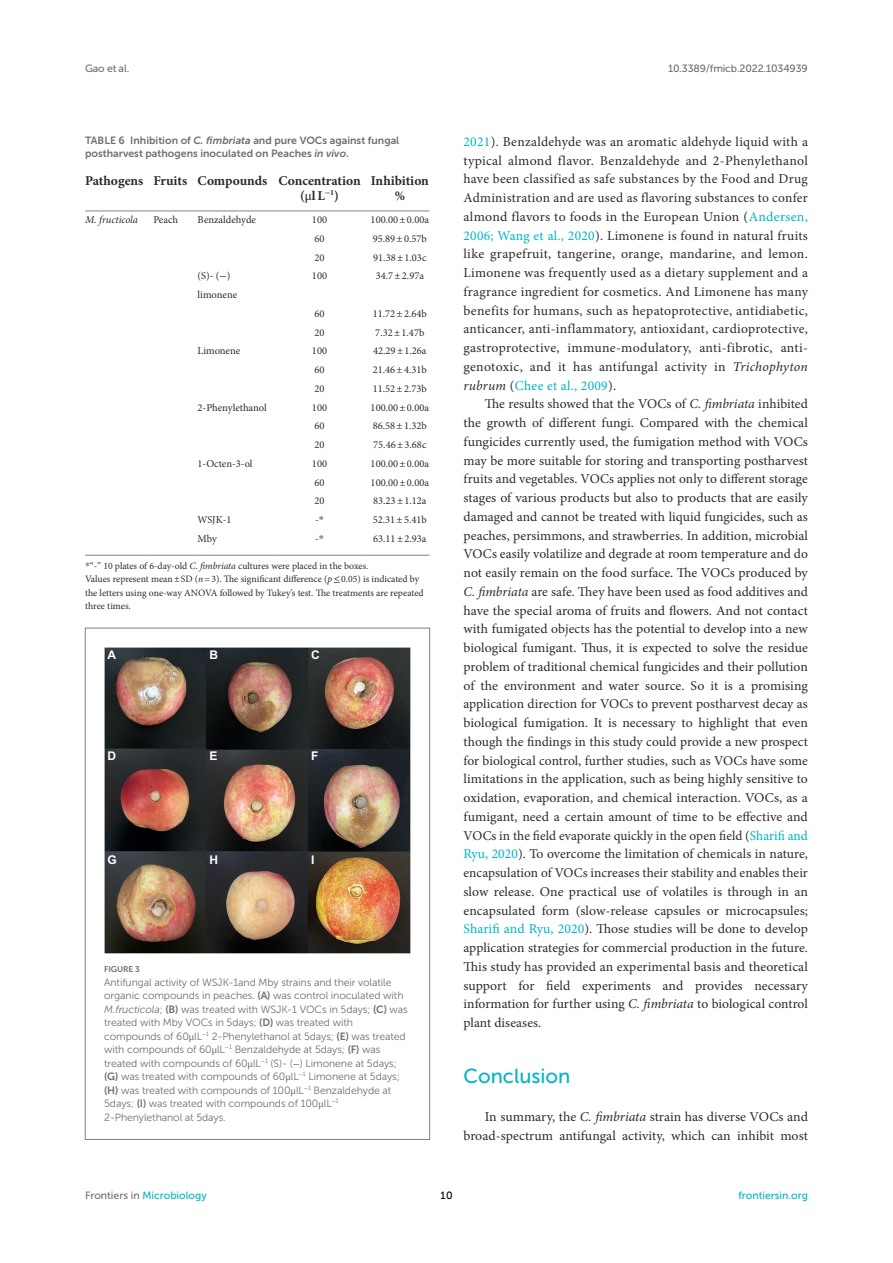
<style>
.page{position:relative;width:893px;height:1263px;background:#fff}
.page>*{position:absolute;margin:0;border:0;box-sizing:border-box;transform-origin:0 0}
.HEAD_1{font:20.25px "Museo Sans 500";color:#00b4c4}
.TEXT{font:13.5px/18.8px "Minion Pro";letter-spacing:.01em;color:#2b2b2a;text-align:justify}
.TEXT_FLUSH{font:13.5px/18.8px "Minion Pro";color:#2b2b2a;text-align:right}
.TB_CH{font:700 13.5px/15px "Minion Pro";color:#2b2b2a;text-align:center}
.t1{font:700 12px "Arial";color:#fff}
.FIG_LEG{font:10.5px/13.5px "Museo Sans 300";letter-spacing:-.01em;color:#706f70}
.TB_TX{font:10.5px/18.8px "Minion Pro";color:#2b2b2a}
.TT{font:10.5px/13.5px "Museo Sans 700";color:#706f70}
.t2{font:10.5px "Museo Sans 500";color:#00b4c4}
.t3{font:10.5px "Museo Sans 500";letter-spacing:-.015em;color:#706f70}
.TB_TX-2{font:italic 10.5px "Minion Pro";letter-spacing:-.005em;color:#2b2b2a}
.t4{font:10.5px "Museo Sans 500";color:#000}
.TFN{font:9.75px/13.5px "Minion Pro";color:#2b2b2a}
.FIG_HD{font:8.25px "Museo Sans 700";letter-spacing:-.01em;color:#706f70}
.s1{font-style:italic}
.s2{font-family:"STIX General";font-weight:400}
.s3{font-family:"STIX General"}
.s4{font-family:"Museo Sans 700"}
.s5{color:#00b4c4}
.s6{color:#706f70}
</style>
<div class="page">
<hr style="left:273px;top:555px;width:93px;height:1px;background:#808285">
<hr style="left:193px;top:555px;width:80px;height:1px;background:#808285">
<hr style="left:149px;top:555px;width:44px;height:1px;background:#808285">
<hr style="left:366px;top:555px;width:63px;height:1px;background:#808285">
<hr style="left:85px;top:555px;width:64px;height:1px;background:#808285">
<hr style="left:149px;top:211px;width:44px;height:1px;background:#808285">
<hr style="left:193px;top:211px;width:80px;height:1px;background:#808285">
<hr style="left:273px;top:211px;width:93px;height:1px;background:#808285">
<hr style="left:366px;top:211px;width:63px;height:1px;background:#808285">
<hr style="left:85px;top:211px;width:64px;height:1px;background:#808285">
<img style="left:104px;top:647px;width:307px;height:306px">
<p class="t3" style="left:85px;top:63px;width:46px">Gao et al.</p>
<p class="t3" style="left:668px;top:63px;width:141px">10.3389/fmicb.2022.1034939</p>
<p class="TT" style="left:85px;top:134px;width:316px">TABLE 6 Inhibition of <span class="s1">C. fimbriata</span> and pure VOCs against fungal postharvest pathogens inoculated on Peaches <span class="s1">in vivo</span>.</p>
<p class="TB_CH" style="left:85px;top:173px;width:60px">Pathogens</p>
<p class="TB_CH" style="left:153px;top:173px;width:35px">Fruits</p>
<p class="TB_CH" style="left:198px;top:173px;width:71px">Compounds</p>
<p class="TB_CH" style="left:278px;top:173px;width:84px">Concentration (<span class="s2">μ</span>lL<sup>−</sup><sup>1</sup>)</p>
<p class="TB_CH" style="left:371px;top:173px;width:60px">Inhibition %</p>
<p class="TB_TX-2" style="left:85px;top:213px;width:54px">M. fructicola</p>
<p class="TB_TX" style="left:153px;top:210px;width:26px">Peach</p>
<p class="TB_TX" style="left:198px;top:210px;width:60px">Benzaldehyde</p>
<p class="TB_TX" style="left:312px;top:210px;width:17px">100</p>
<p class="TB_TX" style="left:371px;top:210px;width:60px">100.00±0.00a</p>
<p class="TB_TX" style="left:314px;top:229px;width:12px">60</p>
<p class="TB_TX" style="left:373px;top:229px;width:56px">95.89±0.57b</p>
<p class="TB_TX" style="left:314px;top:248px;width:12px">20</p>
<p class="TB_TX" style="left:373px;top:248px;width:55px">91.38±1.03c</p>
<p class="TB_TX" style="left:198px;top:267px;width:41px">(S)- (<span class="s3">−</span>) limonene</p>
<p class="TB_TX" style="left:312px;top:267px;width:17px">100</p>
<p class="TB_TX" style="left:376px;top:267px;width:50px">34.7±2.97a</p>
<p class="TB_TX" style="left:314px;top:304px;width:12px">60</p>
<p class="TB_TX" style="left:373px;top:304px;width:56px">11.72±2.64b</p>
<p class="TB_TX" style="left:314px;top:323px;width:12px">20</p>
<p class="TB_TX" style="left:375px;top:323px;width:51px">7.32±1.47b</p>
<p class="TB_TX" style="left:198px;top:342px;width:44px">Limonene</p>
<p class="TB_TX" style="left:312px;top:342px;width:17px">100</p>
<p class="TB_TX" style="left:373px;top:342px;width:55px">42.29±1.26a</p>
<p class="TB_TX" style="left:314px;top:360px;width:12px">60</p>
<p class="TB_TX" style="left:373px;top:360px;width:56px">21.46±4.31b</p>
<p class="TB_TX" style="left:314px;top:379px;width:12px">20</p>
<p class="TB_TX" style="left:373px;top:379px;width:56px">11.52±2.73b</p>
<p class="TB_TX" style="left:198px;top:398px;width:71px">2-Phenylethanol</p>
<p class="TB_TX" style="left:312px;top:398px;width:17px">100</p>
<p class="TB_TX" style="left:371px;top:398px;width:60px">100.00±0.00a</p>
<p class="TB_TX" style="left:314px;top:417px;width:12px">60</p>
<p class="TB_TX" style="left:373px;top:417px;width:56px">86.58±1.32b</p>
<p class="TB_TX" style="left:314px;top:435px;width:12px">20</p>
<p class="TB_TX" style="left:373px;top:435px;width:55px">75.46±3.68c</p>
<p class="TB_TX" style="left:198px;top:454px;width:56px">1-Octen-3-ol</p>
<p class="TB_TX" style="left:312px;top:454px;width:17px">100</p>
<p class="TB_TX" style="left:371px;top:454px;width:60px">100.00±0.00a</p>
<p class="TB_TX" style="left:314px;top:473px;width:12px">60</p>
<p class="TB_TX" style="left:371px;top:473px;width:60px">100.00±0.00a</p>
<p class="TB_TX" style="left:314px;top:492px;width:12px">20</p>
<p class="TB_TX" style="left:373px;top:492px;width:55px">83.23±1.12a</p>
<p class="TB_TX" style="left:198px;top:510px;width:35px">WSJK-1</p>
<p class="TB_TX" style="left:315px;top:510px;width:10px">-<span class="s3">*</span></p>
<p class="TB_TX" style="left:373px;top:510px;width:56px">52.31±5.41b</p>
<p class="TB_TX" style="left:198px;top:529px;width:21px">Mby</p>
<p class="TB_TX" style="left:315px;top:529px;width:10px">-<span class="s3">*</span></p>
<p class="TB_TX" style="left:373px;top:529px;width:55px">63.11±2.93a</p>
<p class="TFN" style="left:85px;top:559px;width:340px"><span class="s3">*</span>“-” 10 plates of 6-day-old <span class="s1">C. fimbriata</span> cultures were placed in the boxes.<br>Values represent mean±SD (<span class="s1">n</span>=3). The significant difference (<span class="s1">p</span><span class="s3">≤</span>0.05) is indicated by the letters using one-way ANOVA followed by Tukey’s test. The treatments are repeated three times.</p>
<p class="t1" style="left:108px;top:647px;width:10px">A</p>
<p class="t1" style="left:209px;top:647px;width:10px">B</p>
<p class="t1" style="left:311px;top:647px;width:10px">C</p>
<p class="t1" style="left:108px;top:748px;width:10px">D</p>
<p class="t1" style="left:209px;top:748px;width:10px">E</p>
<p class="t1" style="left:311px;top:748px;width:9px">F</p>
<p class="t1" style="left:108px;top:851px;width:11px">G</p>
<p class="t1" style="left:209px;top:851px;width:10px">H</p>
<p class="t1" style="left:311px;top:851px;width:5px">I</p>
<p class="FIG_HD" style="left:104px;top:964px;width:37px">FIGURE 3</p>
<p class="FIG_LEG" style="left:104px;top:975px;width:305px">Antifungal activity of WSJK-1and Mby strains and their volatile organic compounds in peaches. <span class="s4">(A)</span> was control inoculated with <span class="s1">M.fructicola</span>; <span class="s4">(B)</span> was treated with WSJK-1 VOCs in 5 days; <span class="s4">(C)</span> was treated with Mby VOCs in 5 days; <span class="s4">(D)</span> was treated with compounds of 60 <span class="s3">μ</span>l L<sup>−</sup><sup>1</sup> 2-Phenylethanol at 5 days; <span class="s4">(E)</span> was treated with compounds of 60 <span class="s3">μ</span>l L<sup>−</sup><sup>1</sup> Benzaldehyde at 5 days; <span class="s4">(F)</span> was treated with compounds of 60 <span class="s3">μ</span>l L<sup>−</sup><sup>1</sup> (S)- (<span class="s3">−</span>) Limonene at 5 days; <span class="s4">(G)</span> was treated with compounds of 60 <span class="s3">μ</span>l L<sup>−</sup><sup>1</sup> Limonene at 5 days; <span class="s4">(H)</span> was treated with compounds of 100 <span class="s3">μ</span>l L<sup>−</sup><sup>1</sup> Benzaldehyde at<br>5 days; <span class="s4">(I)</span> was treated with compounds of 100 <span class="s3">μ</span>l L<sup>−</sup><sup>1<br></sup>2-Phenylethanol at 5 days.</p>
<p class="TEXT" style="left:463px;top:132px;width:346px"><span class="s5">2021</span>). Benzaldehyde was an aromatic aldehyde liquid with a typical almond flavor. Benzaldehyde and 2-Phenylethanol have been classified as safe substances by the Food and Drug Administration and are used as flavoring substances to confer almond flavors to foods in the European Union (<span class="s5">Andersen, 2006; Wang et al., 2020</span>). Limonene is found in natural fruits like grapefruit, tangerine, orange, mandarine, and lemon.<br>Limonene was frequently used as a dietary supplement and a fragrance ingredient for cosmetics. And Limonene has many benefits for humans, such as hepatoprotective, antidiabetic, anticancer, anti-inflammatory, antioxidant, cardioprotective, gastroprotective, immune-modulatory, anti-fibrotic, anti&shy;genotoxic, and it has antifungal activity in <span class="s1">Trichophyton rubrum</span> (<span class="s5">Chee et al., 2009</span>).</p>
<p class="TEXT" style="left:463px;top:395px;width:346px;text-indent:21px">The results showed that the VOCs of <span class="s1">C. fimbriata</span> inhibited the growth of different fungi. Compared with the chemical fungicides currently used, the fumigation method with VOCs may be more suitable for storing and transporting postharvest fruits and vegetables. VOCs applies not only to different storage stages of various products but also to products that are easily damaged and cannot be treated with liquid fungicides, such as peaches, persimmons, and strawberries. In addition, microbial VOCs easily volatilize and degrade at room temperature and do not easily remain on the food surface. The VOCs produced by <span class="s1">C. fimbriata</span> are safe. They have been used as food additives and have the special aroma of fruits and flowers. And not contact with fumigated objects has the potential to develop into a new biological fumigant. Thus, it is expected to solve the residue problem of traditional chemical fungicides and their pollution of the environment and water source. So it is a promising application direction for VOCs to prevent postharvest decay as biological fumigation. It is necessary to highlight that even though the findings in this study could provide a new prospect for biological control, further studies, such as VOCs have some limitations in the application, such as being highly sensitive to oxidation, evaporation, and chemical interaction. VOCs, as a fumigant, need a certain amount of time to be effective and VOCs in the field evaporate quickly in the open field (<span class="s5">Sharifi and Ryu, 2020</span>). To overcome the limitation of chemicals in nature, encapsulation of VOCs increases their stability and enables their slow release. One practical use of volatiles is through in an encapsulated form (slow-release capsules or microcapsules; <span class="s5">Sharifi and Ryu, 2020</span>). Those studies will be done to develop application strategies for commercial production in the future.<br>This study has provided an experimental basis and theoretical support for field experiments and provides necessary information for further using <span class="s1">C. fimbriata</span> to biological control plant diseases.</p>
<p class="HEAD_1" style="left:463px;top:1065px;width:108px">Conclusion</p>
<p class="TEXT_FLUSH" style="left:463px;top:1107px;width:346px">In summary, the <span class="s1">C. fimbriata</span> strain has diverse VOCs and broad-spectrum antifungal activity, which can inhibit most</p>
<p class="t2" style="left:85px;top:1190px;width:123px"><span class="s6">Frontiers in</span> Microbiology</p>
<p class="t4" style="left:440px;top:1190px;width:14px">10</p>
<p class="t2" style="left:738px;top:1190px;width:71px">frontiersin.org</p>
</div>
